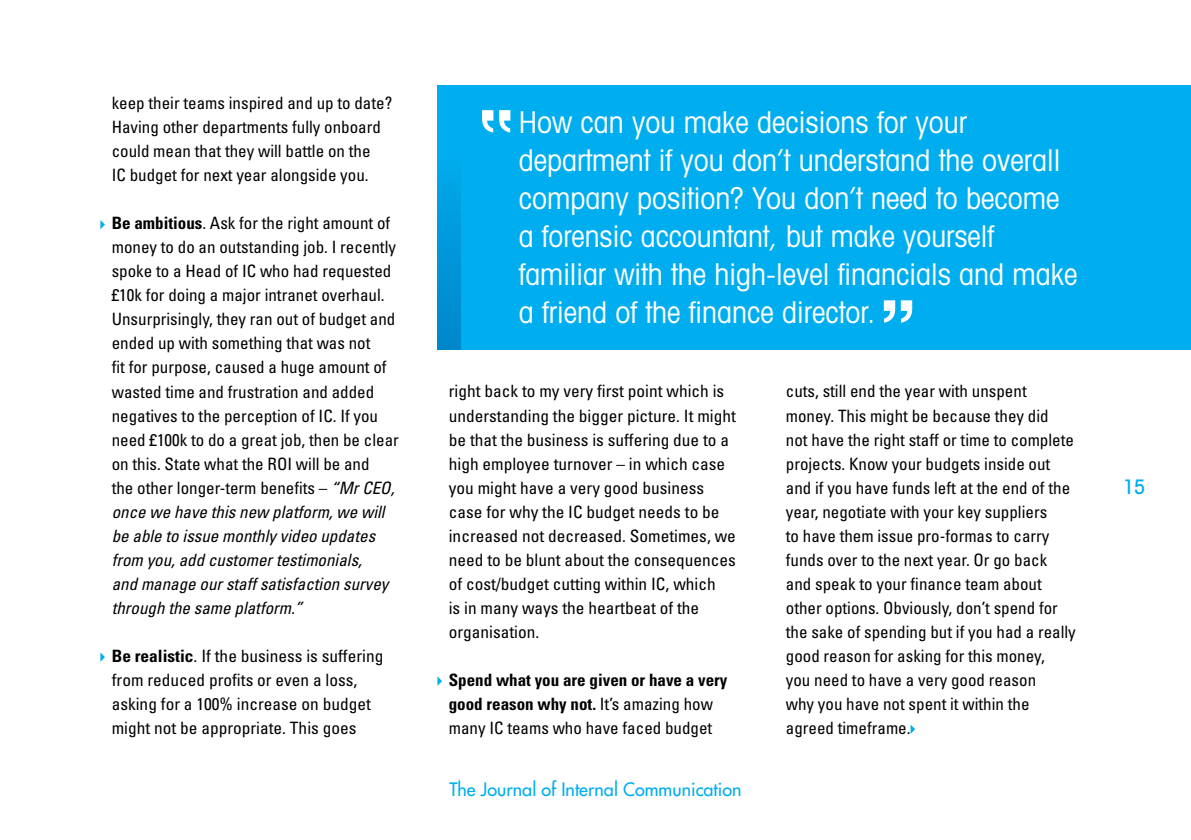
<style>
.page{position:relative;width:1191px;height:840px;background:#fff}
.page>*{position:absolute;margin:0;border:0;box-sizing:border-box;transform-origin:0 0}
.t1{font:condensed 30px/38px "Avant Garde";color:#fff}
.t2{font:500 condensed 20px "Avant Garde";color:#00aeef}
.t3{font:18px "Futura";color:#00aeef}
.t4{font:condensed 17px/24px "Univers";color:#000}
.t5{font:700 condensed 17px/24px "Univers";color:#000}
.s1{font-weight:700}
.s2{font-style:italic}
.s3{font-weight:400}
</style>
<div class="page">
<svg style="left:100px;top:220px;width:5px;height:9px"></svg>
<svg style="left:100px;top:652px;width:5px;height:9px"></svg>
<svg style="left:437px;top:676px;width:5px;height:9px"></svg>
<div style="left:437px;top:85px;width:754px;height:264px;background:#00aeef"></div>
<svg style="left:482px;top:110px;width:28px;height:22px"></svg>
<svg style="left:884px;top:300px;width:28px;height:22px"></svg>
<div style="left:437px;top:85px;width:23px;height:264px;background:linear-gradient(to bottom,#00b5f5,#0088cb)"></div>
<svg style="left:910px;top:724px;width:5px;height:9px"></svg>
<p class="t4" style="left:112px;top:91px;width:282px">keep their teams inspired and up to date?<br>Having other departments fully onboard could mean that they will battle on the<br>IC budget for next year alongside you.</p>
<p class="t4" style="left:112px;top:211px;width:289px"><span class="s1">Be ambitious</span>. Ask for the right amount of money to do an outstanding job. I recently spoke to a Head of IC who had requested £10k for doing a major intranet overhaul.<br>Unsurprisingly, they ran out of budget and ended up with something that was not<br>fit for purpose, caused a huge amount of wasted time and frustration and added negatives to the perception of IC. If you need £100k to do a great job, then be clear on this. State what the ROI will be and<br>the other longer-term benefits – <span class="s2">“Mr CEO, once we have this new platform, we will be able to issue monthly video updates from you, add customer testimonials,<br>and manage our staff satisfaction survey through the same platform.”</span></p>
<p class="t4" style="left:112px;top:643px;width:273px"><span class="s1">Be realistic</span>. If the business is suffering from reduced profits or even a loss, asking for a 100% increase on budget might not be appropriate. This goes</p>
<p class="t1" style="left:519px;top:102px;width:560px">How can you make decisions for your department if you don’t understand the overall company position? You don’t need to become a forensic accountant, but make yourself familiar with the high-level financials and make a friend of the finance director.</p>
<p class="t4" style="left:449px;top:379px;width:289px">right back to my very first point which is understanding the bigger picture. It might be that the business is suffering due to a high employee turnover – in which case you might have a very good business case for why the IC budget needs to be increased not decreased. Sometimes, we need to be blunt about the consequences of cost/budget cutting within IC, which<br>is in many ways the heartbeat of the organisation.</p>
<p class="t5" style="left:449px;top:667px;width:280px">Spend what you are given or have a very good reason why not. <span class="s3">It’s amazing how many IC teams who have faced budget</span></p>
<p class="t3" style="left:449px;top:777px;width:294px">The Journal of Internal Communication</p>
<p class="t4" style="left:786px;top:379px;width:291px">cuts, still end the year with unspent money. This might be because they did<br>not have the right staff or time to complete projects. Know your budgets inside out and if you have funds left at the end of the year, negotiate with your key suppliers<br>to have them issue pro-formas to carry funds over to the next year. Or go back and speak to your finance team about other options. Obviously, don’t spend for the sake of spending but if you had a really good reason for asking for this money,<br>you need to have a very good reason<br>why you have not spent it within the agreed timeframe.</p>
<p class="t2" style="left:1123px;top:473px;width:24px">15</p>
</div>
